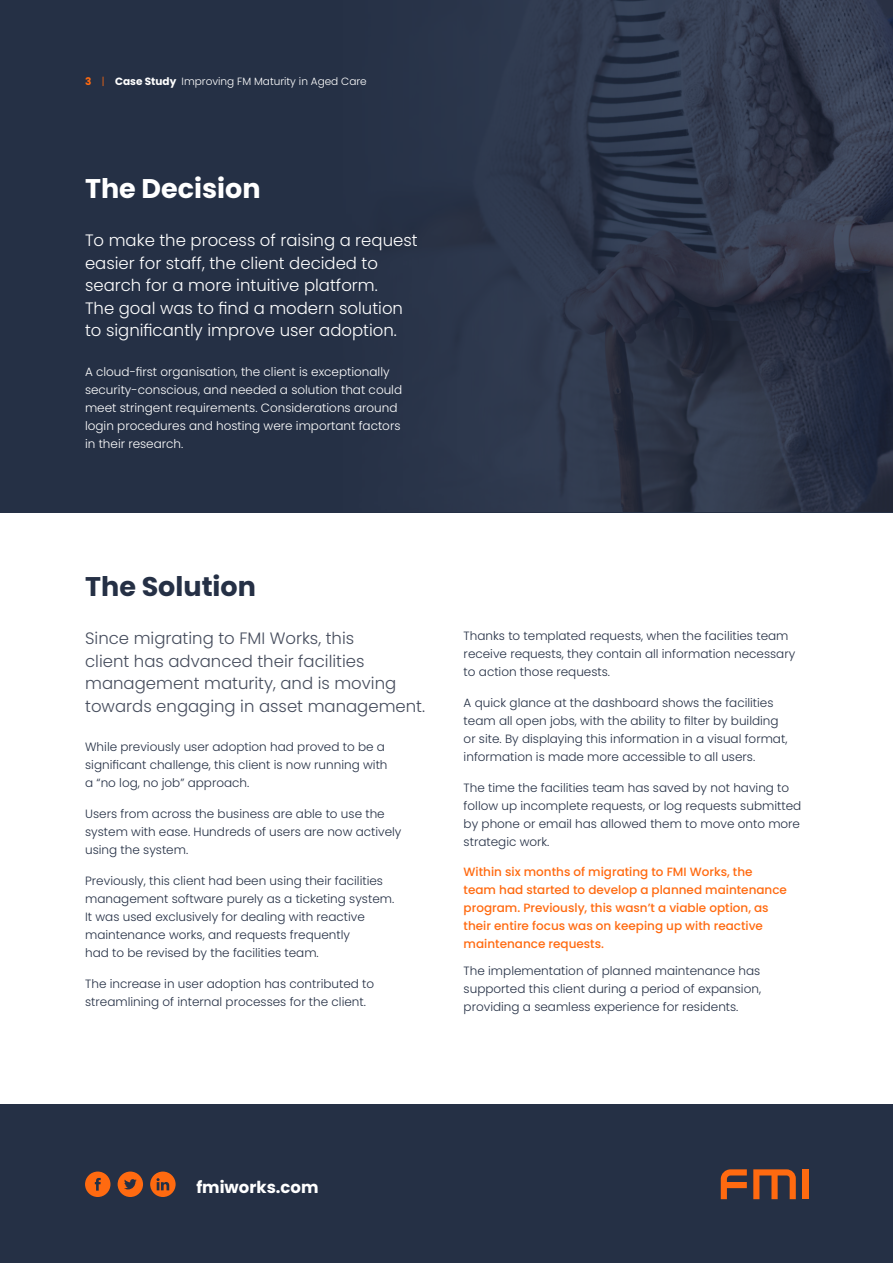
<style>
.page{position:relative;width:893px;height:1263px;background:#fff}
.page>*{position:absolute;margin:0;border:0;box-sizing:border-box;transform-origin:0 0}
.FMI_H2{font:700 27px "Poppins";color:#253045}
.FMI_H2-2{font:700 27px "Poppins";color:#fff}
.FMI_Intro_Para{font:300 16.5px/22.5px "Poppins";color:#fff}
.FMI_Intro_Para-2{font:300 16.5px/22.5px "Poppins";color:#464d5d}
.FMI_B1{font:700 16.5px "Poppins";color:#fff}
.FMI_B2{font:300 12px/18px "Poppins";color:#253045}
.FMI_B2-2{font:300 12px/18px "Poppins";color:#fff}
.FMI_B4_Body_Quote{font:500 12px/18px "Poppins";color:#ff6a10}
.Page_NUmber_Descript{font:300 10.5px "Poppins";color:#fff}
.s1{font-weight:700;color:#ff6a10}
.s2{color:#ff6a10}
.s3{font-weight:700}
</style>
<div class="page">
<div style="left:0;top:0;width:893px;height:512px;background:#253045"></div>
<img style="left:491px;top:0;width:402px;height:512px">
<div style="left:0;top:1104px;width:893px;height:159px;background:#253045"></div>
<svg style="left:753px;top:1169px;width:43px;height:30px"></svg>
<div style="left:802px;top:1169px;width:6px;height:30px;background:#ff6a10"></div>
<svg style="left:721px;top:1169px;width:26px;height:30px"></svg>
<svg style="left:85px;top:1171px;width:25px;height:26px"></svg>
<svg style="left:118px;top:1171px;width:25px;height:26px"></svg>
<svg style="left:150px;top:1171px;width:26px;height:26px"></svg>
<p class="Page_NUmber_Descript" style="left:85px;top:75px;width:283px"><span class="s1">3</span> <span class="s2">|</span> <span class="s3">Case Study</span> Improving FM Maturity in Aged Care</p>
<p class="FMI_H2-2" style="left:85px;top:173px;width:177px">The Decision</p>
<p class="FMI_Intro_Para" style="left:85px;top:229px;width:334px">To make the process of raising a request easier for staff, the client decided to search for a more intuitive platform.<br>The goal was to find a modern solution to significantly improve user adoption.</p>
<p class="FMI_B2-2" style="left:85px;top:363px;width:319px">A cloud-first organisation, the client is exceptionally security-conscious, and needed a solution that could meet stringent requirements. Considerations around login procedures and hosting were important factors in their research.</p>
<p class="FMI_H2" style="left:85px;top:571px;width:172px">The Solution</p>
<p class="FMI_Intro_Para-2" style="left:85px;top:627px;width:341px">Since migrating to FMI Works, this<br>client has advanced their facilities management maturity, and is moving towards engaging in asset management.</p>
<p class="FMI_B2" style="left:85px;top:738px;width:304px">While previously user adoption had proved to be a significant challenge, this client is now running with a “no log, no job” approach.</p>
<p class="FMI_B2" style="left:85px;top:805px;width:318px">Users from across the business are able to use the system with ease. Hundreds of users are now actively using the system.</p>
<p class="FMI_B2" style="left:85px;top:872px;width:311px">Previously, this client had been using their facilities management software purely as a ticketing system.<br>It was used exclusively for dealing with reactive maintenance works, and requests frequently<br>had to be revised by the facilities team.</p>
<p class="FMI_B2" style="left:85px;top:974px;width:291px">The increase in user adoption has contributed to streamlining of internal processes for the client.</p>
<p class="FMI_B2" style="left:464px;top:627px;width:333px">Thanks to templated requests, when the facilities team receive requests, they contain all information necessary to action those requests.</p>
<p class="FMI_B2" style="left:464px;top:694px;width:325px">A quick glance at the dashboard shows the facilities team all open jobs, with the ability to filter by building or site. By displaying this information in a visual format, information is made more accessible to all users.</p>
<p class="FMI_B2" style="left:464px;top:778px;width:339px">The time the facilities team has saved by not having to follow up incomplete requests, or log requests submitted by phone or email has allowed them to move onto more strategic work.</p>
<p class="FMI_B4_Body_Quote" style="left:464px;top:863px;width:325px">Within six months of migrating to FMI Works, the team had started to develop a planned maintenance program. Previously, this wasn’t a viable option, as their entire focus was on keeping up with reactive maintenance requests.</p>
<p class="FMI_B2" style="left:464px;top:962px;width:299px;text-align:justify">The implementation of planned maintenance has supported this client during a period of expansion, providing a seamless experience for residents.</p>
<p class="FMI_B1" style="left:196px;top:1177px;width:124px">fmiworks.com</p>
</div>
